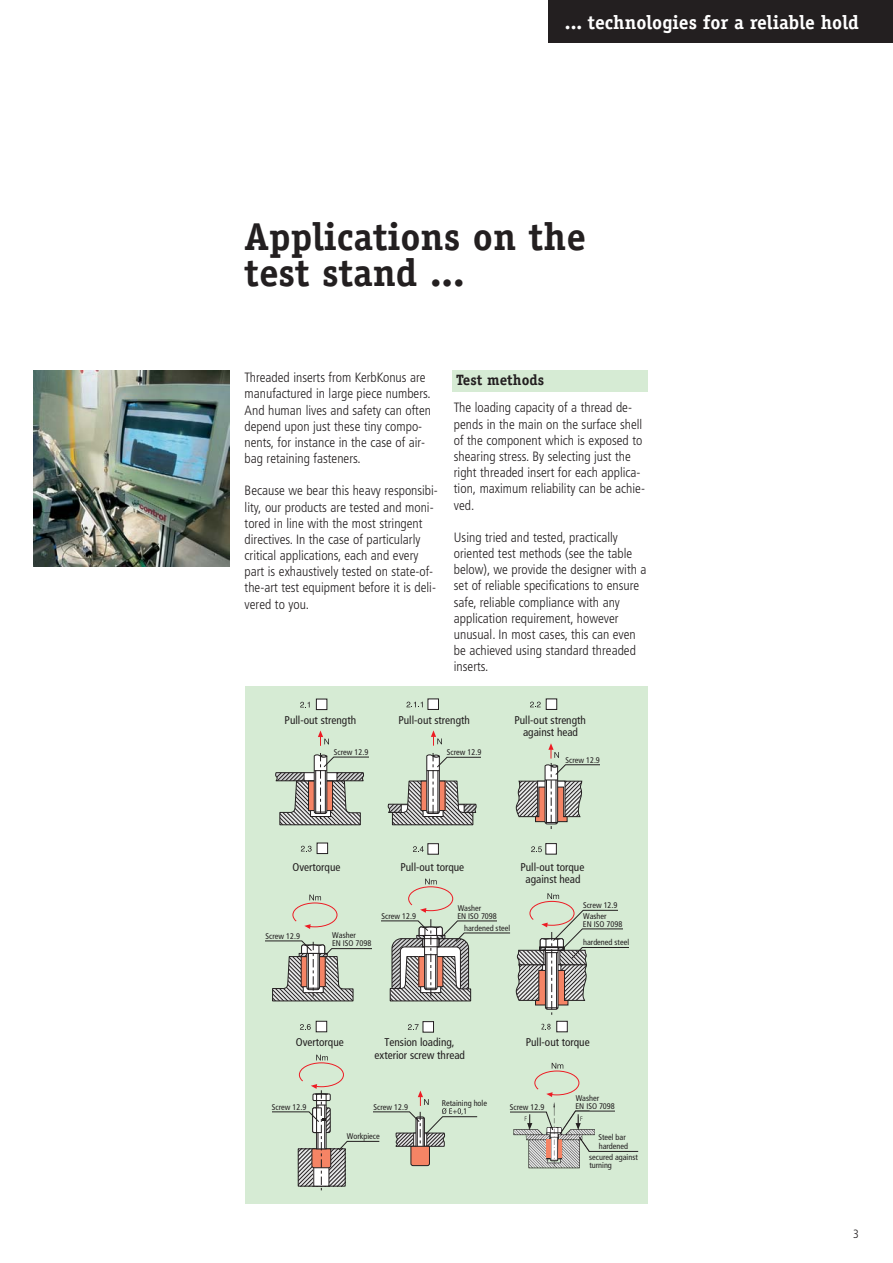
<style>
.page{position:relative;width:893px;height:1263px;background:#fff}
.page>*{position:absolute;margin:0;border:0;box-sizing:border-box;transform-origin:0 0}
.t1{font:700 39px/36px "Officina Serif";color:#231f20}
.t2{font:700 19.5px "Officina Serif";color:#fff}
.t3{font:700 15px "Officina Serif";color:#231f20}
.t4{font:300 condensed 13.5px/16.2px "Frutiger";color:#231f20}
.t5{font:300 condensed 12px "Frutiger";color:#231f20}
.t6{font:condensed 11.25px/12.5px "Frutiger";color:#231f20;text-align:center}
.t7{font:condensed 8.25px/7.9px "Frutiger";color:#231f20}
</style>
<div class="page">
<div style="left:548px;top:0;width:344px;height:43px;background:#231f20"></div>
<img style="left:34px;top:371px;width:196px;height:195px">
<div style="left:452px;top:371px;width:195px;height:21px;background:#d6ebd4"></div>
<div style="left:245px;top:686px;width:403px;height:517px;background:#d6ebd4"></div>
<div style="left:316px;top:1021px;width:11px;height:11px;background:#fff"></div>
<div style="left:316px;top:1021px;width:11px;height:11px;border:1px solid #231f20"></div>
<svg style="left:300px;top:1024px;width:11px;height:6px"></svg>
<div style="left:428px;top:844px;width:10px;height:10px;background:#fff"></div>
<div style="left:427px;top:843px;width:12px;height:12px;border:1px solid #231f20"></div>
<svg style="left:413px;top:846px;width:11px;height:6px"></svg>
<div style="left:546px;top:844px;width:10px;height:10px;background:#fff"></div>
<svg style="left:531px;top:846px;width:11px;height:6px"></svg>
<div style="left:316px;top:699px;width:11px;height:11px;background:#fff"></div>
<div style="left:316px;top:699px;width:11px;height:11px;border:1px solid #231f20"></div>
<svg style="left:300px;top:702px;width:9px;height:6px"></svg>
<div style="left:317px;top:843px;width:10px;height:11px;background:#fff"></div>
<div style="left:317px;top:843px;width:11px;height:11px;border:1px solid #231f20"></div>
<svg style="left:301px;top:846px;width:10px;height:6px"></svg>
<div style="left:423px;top:1022px;width:10px;height:10px;background:#fff"></div>
<div style="left:422px;top:1021px;width:12px;height:12px;border:1px solid #231f20"></div>
<svg style="left:408px;top:1024px;width:10px;height:6px"></svg>
<svg style="left:318px;top:731px;width:11px;height:15px"></svg>
<div style="left:428px;top:699px;width:10px;height:10px;background:#fff"></div>
<div style="left:427px;top:699px;width:12px;height:11px;border:1px solid #231f20"></div>
<svg style="left:406px;top:702px;width:16px;height:5px"></svg>
<svg style="left:431px;top:730px;width:11px;height:16px"></svg>
<div style="left:546px;top:699px;width:10px;height:10px;background:#fff"></div>
<div style="left:546px;top:699px;width:11px;height:11px;border:1px solid #231f20"></div>
<svg style="left:530px;top:702px;width:10px;height:5px"></svg>
<div style="left:556px;top:1021px;width:11px;height:11px;background:#fff"></div>
<div style="left:556px;top:1021px;width:11px;height:11px;border:1px solid #231f20"></div>
<svg style="left:541px;top:1024px;width:9px;height:6px"></svg>
<svg style="left:534px;top:1063px;width:45px;height:34px"></svg>
<img style="left:528px;top:1102px;width:52px;height:67px">
<svg style="left:515px;top:743px;width:85px;height:86px"></svg>
<svg style="left:387px;top:753px;width:94px;height:73px"></svg>
<svg style="left:275px;top:753px;width:94px;height:73px"></svg>
<svg style="left:272px;top:1055px;width:206px;height:135px"></svg>
<svg style="left:510px;top:1110px;width:129px;height:57px"></svg>
<svg style="left:265px;top:879px;width:364px;height:136px"></svg>
<h2 class="t2" style="left:565px;top:15px;width:295px">... technologies for a reliable hold</h2>
<h1 class="t1" style="left:244px;top:222px;width:343px">Applications on the test stand ...</h1>
<p class="t4" style="left:244px;top:371px;width:188px">Threaded inserts from KerbKonus are manufactured in large piece numbers.<br>And human lives and safety can often depend upon just these tiny compo&shy;nents, for instance in the case of air&shy;bag retaining fasteners.</p>
<p class="t4" style="left:244px;top:484px;width:195px">Because we bear this heavy responsibi&shy;lity, our products are tested and moni&shy;tored in line with the most stringent directives. In the case of particularly critical applications, each and every part is exhaustively tested on state-of&shy;the-art test equipment before it is deli&shy;vered to you.</p>
<p class="t3" style="left:456px;top:374px;width:90px">Test methods</p>
<p class="t4" style="left:454px;top:401px;width:192px">The loading capacity of a thread de&shy;pends in the main on the surface shell of the component which is exposed to shearing stress. By selecting just the right threaded insert for each applica&shy;tion, maximum reliability can be achie&shy;ved.</p>
<p class="t4" style="left:454px;top:530px;width:194px">Using tried and tested, practically oriented test methods (see the table below), we provide the designer with a set of reliable specifications to ensure safe, reliable compliance with any application requirement, however unusual. In most cases, this can even be achieved using standard threaded inserts.</p>
<p class="t6" style="left:284px;top:714px;width:73px">Pull-out strength</p>
<p class="t6" style="left:398px;top:714px;width:73px">Pull-out strength</p>
<p class="t6" style="left:514px;top:715px;width:73px">Pull-out strength against head</p>
<p class="t7" style="left:565px;top:757px;width:36px">Screw 12.9</p>
<p class="t7" style="left:334px;top:749px;width:36px">Screw 12.9</p>
<p class="t7" style="left:447px;top:749px;width:36px">Screw 12.9</p>
<p class="t6" style="left:292px;top:862px;width:49px">Overtorque</p>
<p class="t7" style="left:265px;top:933px;width:36px">Screw 12.9</p>
<p class="t7" style="left:332px;top:932px;width:25px">Washer</p>
<p class="t7" style="left:332px;top:940px;width:41px">EN ISO 7098</p>
<p class="t6" style="left:400px;top:862px;width:65px">Pull-out torque</p>
<p class="t6" style="left:520px;top:861px;width:65px">Pull-out torque against head</p>
<p class="t7" style="left:381px;top:913px;width:36px">Screw 12.9</p>
<p class="t7" style="left:457px;top:905px;width:25px">Washer</p>
<p class="t7" style="left:457px;top:913px;width:41px">EN ISO 7098</p>
<p class="t7" style="left:464px;top:925px;width:48px">hardened steel</p>
<p class="t7" style="left:583px;top:902px;width:36px">Screw 12.9</p>
<p class="t7" style="left:583px;top:913px;width:25px">Washer</p>
<p class="t7" style="left:583px;top:921px;width:41px">EN ISO 7098</p>
<p class="t7" style="left:583px;top:939px;width:48px">hardened steel</p>
<p class="t6" style="left:296px;top:1037px;width:49px">Overtorque</p>
<p class="t6" style="left:384px;top:1037px;width:72px">Tension loading,</p>
<p class="t6" style="left:526px;top:1037px;width:65px">Pull-out torque</p>
<p class="t6" style="left:374px;top:1050px;width:92px">exterior screw thread</p>
<p class="t7" style="left:442px;top:1100px;width:47px">Retaining hole</p>
<p class="t7" style="left:272px;top:1103px;width:36px">Screw 12.9</p>
<p class="t7" style="left:373px;top:1103px;width:36px">Screw 12.9</p>
<p class="t7" style="left:510px;top:1104px;width:36px">Screw 12.9</p>
<p class="t7" style="left:347px;top:1133px;width:34px">Workpiece</p>
<p class="t7" style="left:575px;top:1095px;width:41px">Washer<br>EN ISO 7098</p>
<p class="t7" style="left:598px;top:1133px;width:29px">Steel bar</p>
<p class="t7" style="left:598px;top:1142px;width:31px">hardened</p>
<p class="t7" style="left:589px;top:1153px;width:50px">secured against turning</p>
<p class="t5" style="left:853px;top:1229px;width:7px">3</p>
</div>
